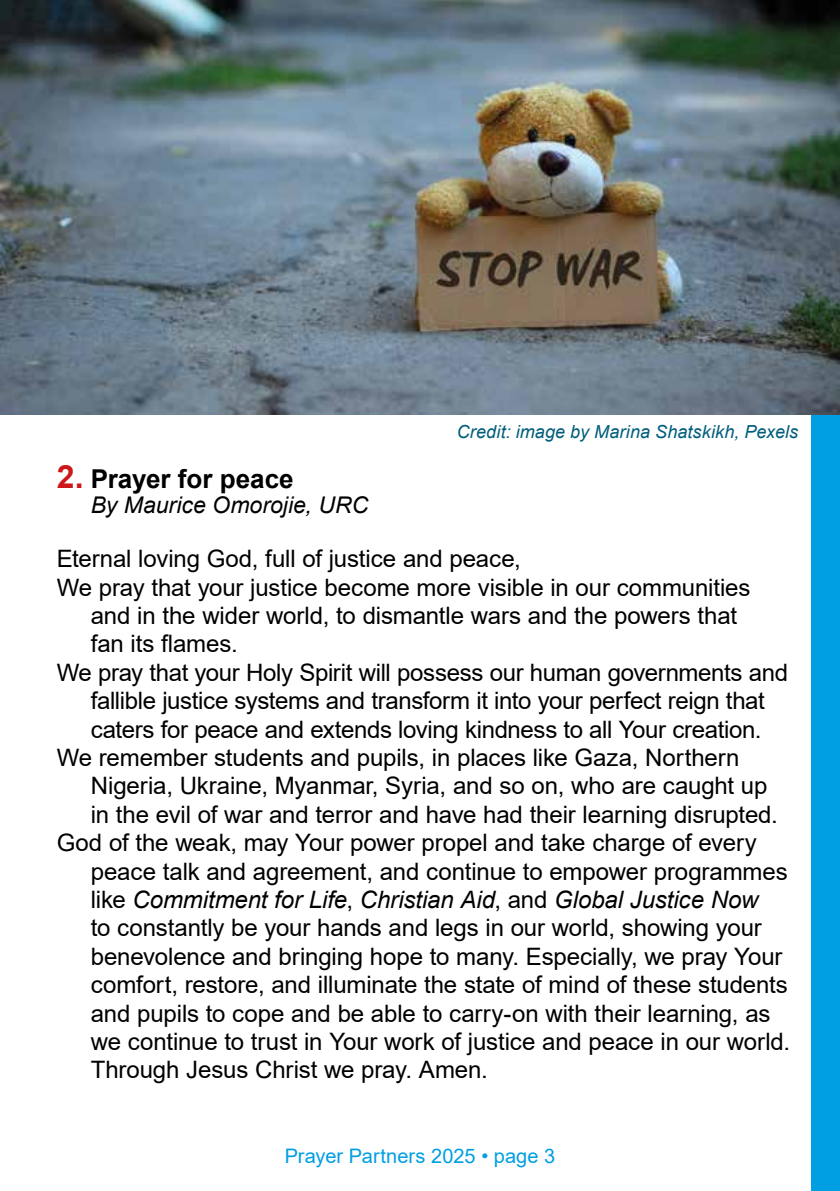
<style>
.page{position:relative;width:840px;height:1191px;background:#fff}
.page>*{position:absolute;margin:0;border:0;box-sizing:border-box;transform-origin:0 0}
.t1{font:700 26px "Arial";color:#000}
.t2{font:24px "Arial";letter-spacing:-.005em;color:#000}
.t3{font:italic 24px "Arial";letter-spacing:-.005em;color:#000}
.t4{font:italic 23px "Arial";color:#000}
.t5{font:20px "Arial";letter-spacing:.005em;color:#009fe3}
.t6{font:italic 18px "Arial";letter-spacing:.01em;color:#005e7d}
.s1{font-size:32px;color:#cd1719}
.s2{font-style:normal}
</style>
<div class="page">
<div style="left:811px;top:0;width:28px;height:1191px;background:#009fe3"></div>
<img style="left:0;top:0;width:839px;height:414px">
<p class="t6" style="left:456px;top:420px;width:343px">Credit: image by Marina Shatskikh, Pexels</p>
<p class="t1" style="left:57px;top:461px;width:238px"><span class="s1">2.</span> Prayer for peace</p>
<p class="t4" style="left:91px;top:490px;width:279px">By Maurice Omorojie, URC</p>
<p class="t2" style="left:57px;top:542px;width:465px">Eternal loving God, full of justice and peace,</p>
<p class="t2" style="left:57px;top:570px;width:695px">We pray that your justice become more visible in our communities</p>
<p class="t2" style="left:91px;top:599px;width:647px">and in the wider world, to dismantle wars and the powers that</p>
<p class="t2" style="left:91px;top:627px;width:148px">fan its flames.</p>
<p class="t2" style="left:57px;top:656px;width:732px">We pray that your Holy Spirit will possess our human governments and</p>
<p class="t2" style="left:91px;top:684px;width:675px">fallible justice systems and transform it into your perfect reign that</p>
<p class="t2" style="left:91px;top:712px;width:672px">caters for peace and extends loving kindness to all Your creation.</p>
<p class="t2" style="left:57px;top:741px;width:683px">We remember students and pupils, in places like Gaza, Northern</p>
<p class="t2" style="left:91px;top:769px;width:677px">Nigeria, Ukraine, Myanmar, Syria, and so on, who are caught up</p>
<p class="t2" style="left:91px;top:798px;width:688px">in the evil of war and terror and have had their learning disrupted.</p>
<p class="t2" style="left:57px;top:826px;width:701px">God of the weak, may Your power propel and take charge of every</p>
<p class="t2" style="left:91px;top:854px;width:698px">peace talk and agreement, and continue to empower programmes</p>
<p class="t3" style="left:91px;top:884px;width:669px"><span class="s2">like</span> Commitment for Life<span class="s2">,</span> Christian Aid<span class="s2">, and</span> Global Justice Now</p>
<p class="t2" style="left:91px;top:911px;width:672px">to constantly be your hands and legs in our world, showing your</p>
<p class="t2" style="left:91px;top:939px;width:692px">benevolence and bringing hope to many. Especially, we pray Your</p>
<p class="t2" style="left:91px;top:968px;width:698px">comfort, restore, and illuminate the state of mind of these students</p>
<p class="t2" style="left:91px;top:996px;width:680px">and pupils to cope and be able to carry-on with their learning, as</p>
<p class="t2" style="left:91px;top:1025px;width:700px">we continue to trust in Your work of justice and peace in our world.</p>
<p class="t2" style="left:91px;top:1053px;width:398px">Through Jesus Christ we pray. Amen.</p>
<p class="t5" style="left:284px;top:1142px;width:272px">Prayer Partners 2025 • page 3</p>
</div>
